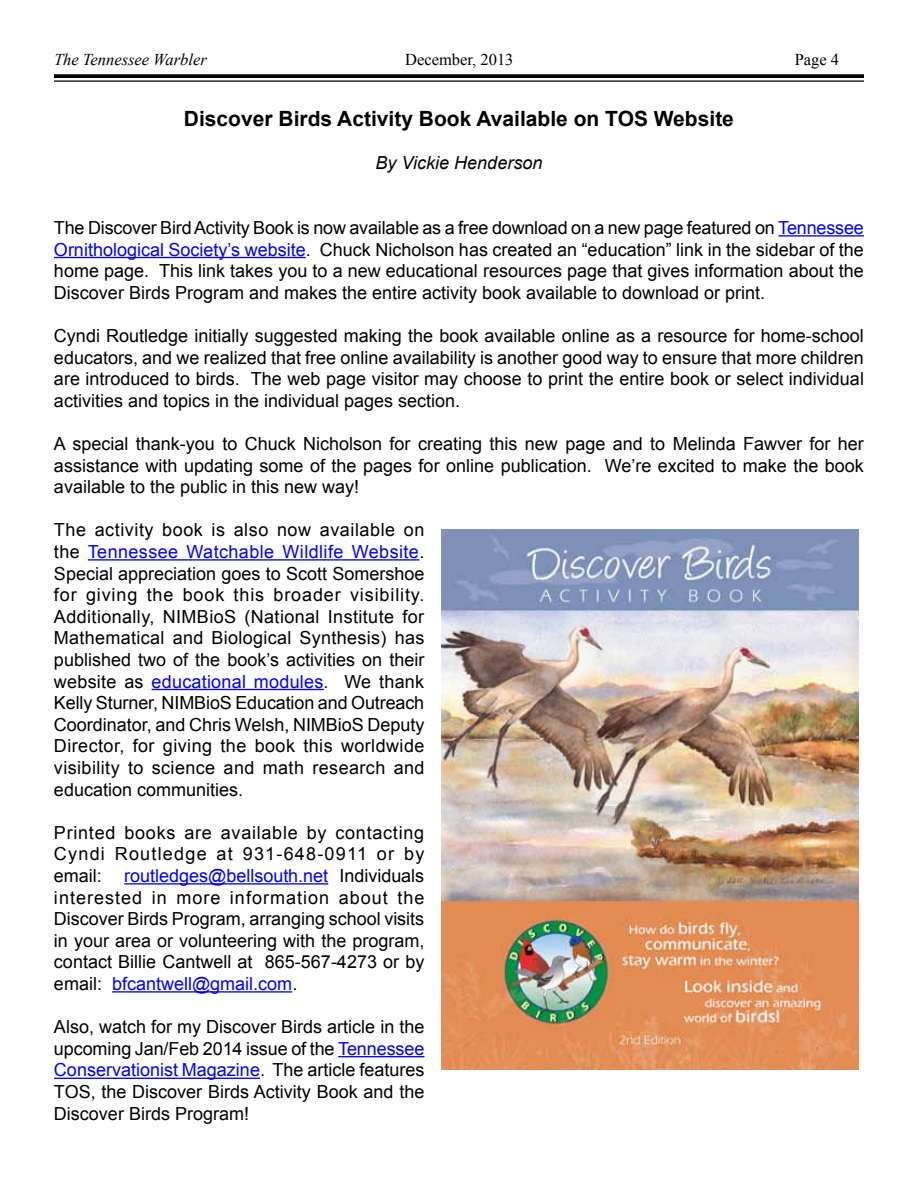
<style>
.page{position:relative;width:918px;height:1188px;background:#fff}
.page>*{position:absolute;margin:0;border:0;box-sizing:border-box;transform-origin:0 0}
.t1{font:700 21px "Arial";color:#000}
.t2{font:18px/21.6px "Arial";color:#000;text-align:justify}
.t3{font:italic 18px "Arial";color:#000}
.t4{font:italic 16.5px "Times New Roman";color:#000}
.t5{font:16.5px "Times New Roman";color:#000}
.s1{color:#00f}
</style>
<div class="page">
<svg style="left:54px;top:74px;width:810px;height:4px;background:#0f0f0f"></svg>
<hr style="left:54px;top:80px;width:810px;height:2px;background:#000">
<hr style="left:778px;top:235px;width:86px;height:2px;background:#00f">
<hr style="left:54px;top:257px;width:252px;height:1px;background:#00f">
<hr style="left:88px;top:559px;width:331px;height:2px;background:#00f">
<hr style="left:152px;top:689px;width:172px;height:1px;background:#00f">
<hr style="left:124px;top:883px;width:204px;height:2px;background:#00f">
<hr style="left:112px;top:991px;width:180px;height:2px;background:#00f">
<hr style="left:338px;top:1056px;width:86px;height:1px;background:#00f">
<hr style="left:54px;top:1078px;width:206px;height:1px;background:#00f">
<img style="left:441px;top:530px;width:418px;height:540px">
<p class="t4" style="left:54px;top:49px;width:154px">The Tennessee Warbler</p>
<p class="t5" style="left:405px;top:49px;width:110px">December, 2013</p>
<p class="t5" style="left:795px;top:49px;width:46px">Page 4</p>
<p class="t1" style="left:184px;top:105px;width:552px">Discover Birds Activity Book Available on TOS Website</p>
<p class="t3" style="left:376px;top:151px;width:168px">By Vickie Henderson</p>
<p class="t2" style="left:54px;top:217px;width:811px">The Discover Bird Activity Book is now available as a free download on a new page featured on <span class="s1">Tennessee Ornithological Society’s website</span>. Chuck Nicholson has created an “education” link in the sidebar of the home page. This link takes you to a new educational resources page that gives information about the Discover Birds Program and makes the entire activity book available to download or print.</p>
<p class="t2" style="left:54px;top:325px;width:812px">Cyndi Routledge initially suggested making the book available online as a resource for home-school educators, and we realized that free online availability is another good way to ensure that more children are introduced to birds. The web page visitor may choose to print the entire book or select individual activities and topics in the individual pages section.</p>
<p class="t2" style="left:54px;top:433px;width:811px">A special thank-you to Chuck Nicholson for creating this new page and to Melinda Fawver for her assistance with updating some of the pages for online publication. We’re excited to make the book available to the public in this new way!</p>
<p class="t2" style="left:54px;top:519px;width:372px">The activity book is also now available on the <span class="s1">Tennessee Watchable Wildlife Website</span>.<br>Special appreciation goes to Scott Somershoe for giving the book this broader visibility.<br>Additionally, NIMBioS (National Institute for Mathematical and Biological Synthesis) has published two of the book’s activities on their website as <span class="s1">educational modules</span>. We thank Kelly Sturner, NIMBioS Education and Outreach Coordinator, and Chris Welsh, NIMBioS Deputy Director, for giving the book this worldwide visibility to science and math research and education communities.</p>
<p class="t2" style="left:54px;top:822px;width:372px">Printed books are available by contacting Cyndi Routledge at 931-648-0911 or by email: <span class="s1">routledges@bellsouth.net</span> Individuals interested in more information about the Discover Birds Program, arranging school visits in your area or volunteering with the program, contact Billie Cantwell at 865-567-4273 or by email: <span class="s1">bfcantwell@gmail.com</span>.</p>
<p class="t2" style="left:54px;top:1016px;width:372px">Also, watch for my Discover Birds article in the upcoming Jan/Feb 2014 issue of the <span class="s1">Tennessee Conservationist Magazine</span>. The article features TOS, the Discover Birds Activity Book and the Discover Birds Program!</p>
</div>
